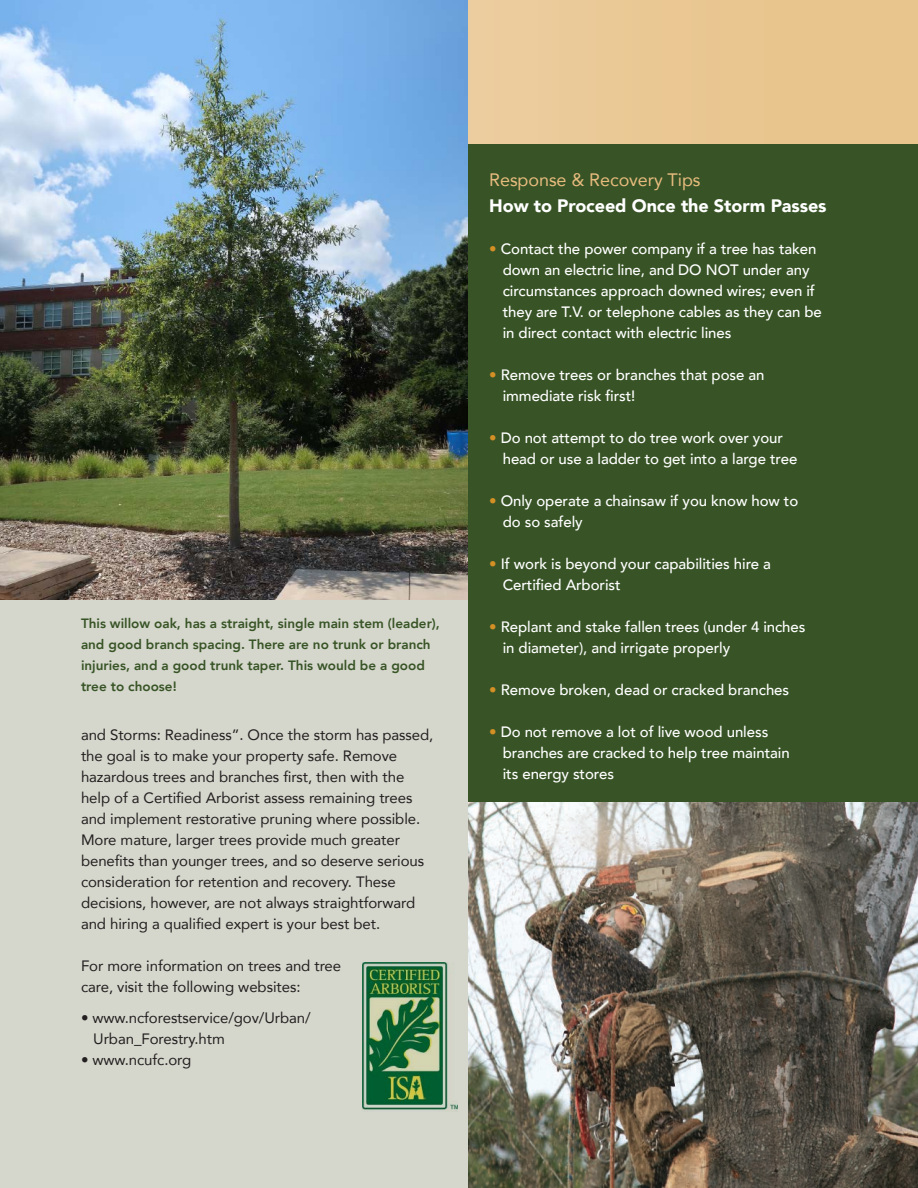
<style>
.page{position:relative;width:918px;height:1188px;background:#fff}
.page>*{position:absolute;margin:0;border:0;box-sizing:border-box;transform-origin:0 0}
.Captions{font:900 18px "Avenir";letter-spacing:-.005em;color:#fff}
.Captions-2{font:18px "Avenir";letter-spacing:-.005em;color:#e7bb7e}
.Bulleted_Text{font:500 15px/21px "Avenir";letter-spacing:-.005em;color:#fff}
.t1{font:15px/21px "Avenir";letter-spacing:-.005em;color:#231f20}
.Captions-3{font:800 13.5px/21px "Avenir";color:#385426}
.s1{color:#d59025}
</style>
<div class="page">
<div style="left:0;top:144px;width:918px;height:1044px;background:#d5d7cc"></div>
<div style="left:0;top:0;width:918px;height:144px;background:#e9c792"></div>
<div style="left:468px;top:144px;width:450px;height:684px;background:#385426"></div>
<img style="left:0;top:0;width:468px;height:599px">
<img style="left:468px;top:802px;width:450px;height:386px">
<img style="left:363px;top:962px;width:95px;height:148px">
<p class="Captions-3" style="left:81px;top:613px;width:360px">This willow oak, has a straight, single main stem (leader), and good branch spacing. There are no trunk or branch injuries, and a good trunk taper. This would be a good tree to choose!</p>
<p class="t1" style="left:81px;top:724px;width:354px">and Storms: Readiness”. Once the storm has passed, the goal is to make your property safe. Remove hazardous trees and branches first, then with the help of a Certified Arborist assess remaining trees and implement restorative pruning where possible.<br>More mature, larger trees provide much greater benefits than younger trees, and so deserve serious consideration for retention and recovery. These decisions, however, are not always straightforward and hiring a qualified expert is your best bet.</p>
<p class="t1" style="left:81px;top:955px;width:262px">For more information on trees and tree</p>
<p class="t1" style="left:81px;top:976px;width:221px">care, visit the following websites:</p>
<p class="t1" style="left:93px;top:1007px;width:219px;text-indent:-12px">• www.ncforestservice/gov/Urban/<br>Urban_Forestry.htm</p>
<p class="t1" style="left:81px;top:1049px;width:112px">• www.ncufc.org</p>
<p class="Captions-2" style="left:489px;top:166px;width:213px">Response &amp; Recovery Tips</p>
<p class="Captions" style="left:489px;top:190px;width:339px">How to Proceed Once the Storm Passes</p>
<p class="Bulleted_Text" style="left:503px;top:237px;width:321px;text-indent:-14px"><span class="s1">•</span> Contact the power company if a tree has taken down an electric line, and DO NOT under any circumstances approach downed wires; even if they are T.V. or telephone cables as they can be in direct contact with electric lines</p>
<p class="Bulleted_Text" style="left:503px;top:363px;width:263px;text-indent:-14px"><span class="s1">•</span> Remove trees or branches that pose an immediate risk first!</p>
<p class="Bulleted_Text" style="left:503px;top:426px;width:296px;text-indent:-14px"><span class="s1">•</span> Do not attempt to do tree work over your head or use a ladder to get into a large tree</p>
<p class="Bulleted_Text" style="left:503px;top:489px;width:297px;text-indent:-14px"><span class="s1">•</span> Only operate a chainsaw if you know how to do so safely</p>
<p class="Bulleted_Text" style="left:503px;top:552px;width:270px;text-indent:-14px"><span class="s1">•</span> If work is beyond your capabilities hire a<br>Certified Arborist</p>
<p class="Bulleted_Text" style="left:503px;top:615px;width:304px;text-indent:-14px"><span class="s1">•</span> Replant and stake fallen trees (under 4 inches in diameter), and irrigate properly</p>
<p class="Bulleted_Text" style="left:489px;top:678px;width:301px"><span class="s1">•</span> Remove broken, dead or cracked branches</p>
<p class="Bulleted_Text" style="left:503px;top:720px;width:289px;text-indent:-14px"><span class="s1">•</span> Do not remove a lot of live wood unless branches are cracked to help tree maintain its energy stores</p>
</div>
